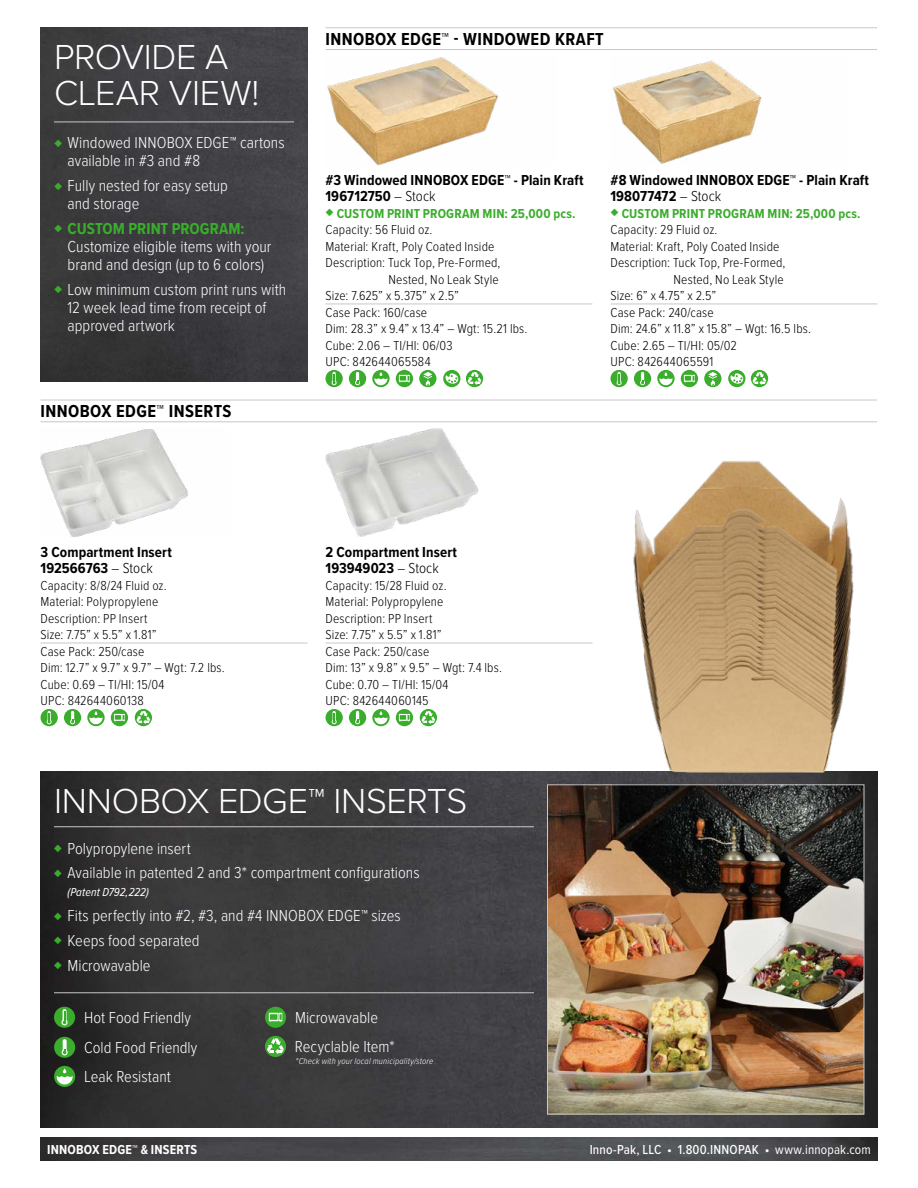
<style>
.page{position:relative;width:918px;height:1188px;background:#fff}
.page>*{position:absolute;margin:0;border:0;box-sizing:border-box;transform-origin:0 0}
.t1{font:300 36px/36px "Proxima Nova";letter-spacing:-.01em;color:#fff}
.t2{font:700 18px "Proxima Nova Cond";letter-spacing:.025em;color:#000}
.t3{font:300 16.5px/18px "Proxima Nova Cond";color:#fff}
.t4{font:700 15px/16.5px "Proxima Nova Cond";letter-spacing:.01em;color:#000}
.t5{font:300 13.5px/16.5px "Proxima Nova Cond";letter-spacing:.01em;color:#000}
.t6{font:700 13.5px "Proxima Nova Cond";letter-spacing:.015em;color:#3aad2c}
.t7{font:500 13.5px "Proxima Nova Cond";letter-spacing:.015em;color:#fff}
.t8{font:700 13.5px "Proxima Nova Cond";letter-spacing:.015em;color:#fff}
.t9{font:italic 12px "Proxima Nova Cond";color:#fff}
.t10{font:italic 300 9px "Proxima Nova Cond";letter-spacing:.02em;color:#fff}
.s1{color:#3aad2c}
.s2{font-weight:700;color:#3aad2c}
.s3{font-weight:300}
.s4{font-weight:400}
</style>
<div class="page">
<img style="left:40px;top:1138px;width:837px;height:23px">
<img style="left:40px;top:429px;width:148px;height:108px">
<img style="left:325px;top:428px;width:154px;height:109px">
<img style="left:613px;top:60px;width:148px;height:104px">
<img style="left:327px;top:57px;width:171px;height:108px">
<img style="left:40px;top:771px;width:838px;height:357px">
<img style="left:549px;top:786px;width:313px;height:326px">
<div style="left:547px;top:784px;width:317px;height:330px;border:1px solid #c7c8ca"></div>
<hr style="left:40px;top:421px;width:837px;height:1px;background:#c7c8ca">
<hr style="left:40px;top:400px;width:837px;height:1px;background:#c7c8ca">
<hr style="left:610px;top:304px;width:267px;height:1px;background:#c7c8ca">
<div style="left:610px;top:370px;width:18px;height:17px;background:#3aad2c;border-radius:50%"></div>
<svg style="left:617px;top:372px;width:5px;height:13px"></svg>
<div style="left:634px;top:370px;width:17px;height:17px;background:#3aad2c;border-radius:50%"></div>
<svg style="left:640px;top:372px;width:5px;height:13px"></svg>
<svg style="left:657px;top:370px;width:18px;height:17px"></svg>
<svg style="left:659px;top:372px;width:14px;height:14px"></svg>
<div style="left:728px;top:370px;width:17px;height:17px;background:#3aad2c;border-radius:50%"></div>
<svg style="left:730px;top:373px;width:13px;height:11px"></svg>
<svg style="left:681px;top:370px;width:17px;height:17px"></svg>
<svg style="left:684px;top:375px;width:11px;height:8px"></svg>
<div style="left:751px;top:370px;width:17px;height:17px;background:#3aad2c;border-radius:50%"></div>
<svg style="left:753px;top:372px;width:14px;height:13px"></svg>
<svg style="left:704px;top:370px;width:18px;height:17px"></svg>
<svg style="left:706px;top:371px;width:14px;height:15px"></svg>
<hr style="left:325px;top:304px;width:267px;height:1px;background:#c7c8ca">
<div style="left:325px;top:370px;width:18px;height:17px;background:#3aad2c;border-radius:50%"></div>
<svg style="left:332px;top:372px;width:5px;height:13px"></svg>
<div style="left:349px;top:370px;width:17px;height:17px;background:#3aad2c;border-radius:50%"></div>
<svg style="left:355px;top:372px;width:5px;height:13px"></svg>
<svg style="left:372px;top:370px;width:18px;height:17px"></svg>
<svg style="left:374px;top:372px;width:14px;height:14px"></svg>
<div style="left:443px;top:370px;width:17px;height:17px;background:#3aad2c;border-radius:50%"></div>
<svg style="left:445px;top:373px;width:13px;height:11px"></svg>
<svg style="left:396px;top:370px;width:17px;height:17px"></svg>
<svg style="left:399px;top:375px;width:11px;height:8px"></svg>
<div style="left:466px;top:370px;width:17px;height:17px;background:#3aad2c;border-radius:50%"></div>
<svg style="left:468px;top:372px;width:14px;height:13px"></svg>
<svg style="left:419px;top:370px;width:18px;height:17px"></svg>
<svg style="left:421px;top:371px;width:14px;height:15px"></svg>
<hr style="left:325px;top:49px;width:552px;height:1px;background:#c7c8ca">
<hr style="left:325px;top:27px;width:552px;height:1px;background:#c7c8ca">
<hr style="left:326px;top:643px;width:267px;height:1px;background:#c7c8ca">
<div style="left:326px;top:709px;width:17px;height:17px;background:#3aad2c;border-radius:50%"></div>
<svg style="left:332px;top:711px;width:5px;height:13px"></svg>
<div style="left:349px;top:709px;width:17px;height:17px;background:#3aad2c;border-radius:50%"></div>
<svg style="left:355px;top:711px;width:5px;height:13px"></svg>
<svg style="left:372px;top:709px;width:18px;height:17px"></svg>
<svg style="left:374px;top:711px;width:14px;height:14px"></svg>
<div style="left:420px;top:709px;width:17px;height:17px;background:#3aad2c;border-radius:50%"></div>
<svg style="left:422px;top:711px;width:13px;height:13px"></svg>
<svg style="left:396px;top:709px;width:17px;height:17px"></svg>
<svg style="left:399px;top:714px;width:11px;height:8px"></svg>
<hr style="left:41px;top:643px;width:267px;height:1px;background:#c7c8ca">
<div style="left:41px;top:709px;width:17px;height:17px;background:#3aad2c;border-radius:50%"></div>
<svg style="left:47px;top:711px;width:5px;height:13px"></svg>
<div style="left:64px;top:709px;width:17px;height:17px;background:#3aad2c;border-radius:50%"></div>
<svg style="left:70px;top:711px;width:5px;height:13px"></svg>
<svg style="left:87px;top:709px;width:18px;height:17px"></svg>
<svg style="left:89px;top:711px;width:14px;height:14px"></svg>
<div style="left:135px;top:709px;width:17px;height:17px;background:#3aad2c;border-radius:50%"></div>
<svg style="left:137px;top:711px;width:13px;height:13px"></svg>
<svg style="left:111px;top:709px;width:17px;height:17px"></svg>
<svg style="left:114px;top:714px;width:11px;height:8px"></svg>
<div style="left:54px;top:1007px;width:21px;height:21px;background:#3aad2c;border-radius:50%"></div>
<svg style="left:62px;top:1009px;width:6px;height:16px"></svg>
<div style="left:54px;top:1037px;width:21px;height:21px;background:#3aad2c;border-radius:50%"></div>
<svg style="left:62px;top:1039px;width:6px;height:16px"></svg>
<svg style="left:54px;top:1066px;width:21px;height:21px"></svg>
<svg style="left:57px;top:1068px;width:16px;height:17px"></svg>
<svg style="left:265px;top:1007px;width:21px;height:21px"></svg>
<svg style="left:269px;top:1013px;width:13px;height:9px"></svg>
<div style="left:265px;top:1036px;width:21px;height:21px;background:#3aad2c;border-radius:50%"></div>
<svg style="left:267px;top:1038px;width:17px;height:16px"></svg>
<hr style="left:54px;top:826px;width:480px;height:1px;background:#c7c8ca">
<img style="left:41px;top:27px;width:267px;height:355px">
<hr style="left:54px;top:992px;width:480px;height:1px;background:#c7c8ca">
<hr style="left:54px;top:122px;width:240px;height:1px;background:#c7c8ca">
<img style="left:630px;top:461px;width:228px;height:317px">
<h1 class="t1" style="left:54px;top:40px;width:207px">PROVIDE A<br>CLEAR VIEW!</h1>
<p class="t3" style="left:68px;top:134px;width:219px;text-indent:-14px"><span class="s1">◆</span> Windowed INNOBOX EDGE™ cartons available in #3 and #8</p>
<p class="t3" style="left:68px;top:177px;width:162px;text-indent:-14px"><span class="s1">◆</span> Fully nested for easy setup and storage</p>
<p class="t3" style="left:68px;top:220px;width:205px;text-indent:-14px"><span class="s1">◆</span> <span class="s2">CUSTOM PRINT PROGRAM:<br></span>Customize eligible items with your brand and design (up to 6 colors)</p>
<p class="t3" style="left:68px;top:280px;width:220px;text-indent:-14px"><span class="s1">◆</span> Low minimum custom print runs with<br>12 week lead time from receipt of approved artwork</p>
<h2 class="t2" style="left:40px;top:401px;width:193px">INNOBOX EDGE™ INSERTS</h2>
<h2 class="t2" style="left:325px;top:28px;width:280px">INNOBOX EDGE™ - WINDOWED KRAFT</h2>
<p class="t4" style="left:325px;top:172px;width:260px">#3 Windowed INNOBOX EDGE™ - Plain Kraft<br>196712750 <span class="s3">– Stock</span></p>
<p class="t6" style="left:325px;top:205px;width:252px">◆ CUSTOM PRINT PROGRAM MIN: 25,000 pcs.</p>
<p class="t5" style="left:325px;top:222px;width:109px">Capacity: 56 Fluid oz.</p>
<p class="t5" style="left:325px;top:238px;width:171px">Material: Kraft, Poly Coated Inside</p>
<p class="t5" style="left:325px;top:255px;width:177px">Description: Tuck Top, Pre-Formed,</p>
<p class="t5" style="left:388px;top:271px;width:112px">Nested, No Leak Style</p>
<p class="t5" style="left:325px;top:288px;width:135px">Size: 7.625” x 5.375” x 2.5”</p>
<p class="t5" style="left:325px;top:304px;width:103px">Case Pack: 160/case</p>
<p class="t5" style="left:325px;top:321px;width:204px">Dim: 28.3” x 9.4” x 13.4” – Wgt: 15.21 lbs.</p>
<p class="t5" style="left:325px;top:337px;width:129px">Cube: 2.06 – TI/HI: 06/03</p>
<p class="t5" style="left:325px;top:354px;width:107px">UPC: 842644065584</p>
<p class="t4" style="left:610px;top:172px;width:260px">#8 Windowed INNOBOX EDGE™ - Plain Kraft<br>198077472 <span class="s3">– Stock</span></p>
<p class="t6" style="left:610px;top:205px;width:252px">◆ CUSTOM PRINT PROGRAM MIN: 25,000 pcs.</p>
<p class="t5" style="left:610px;top:222px;width:109px">Capacity: 29 Fluid oz.</p>
<p class="t5" style="left:610px;top:238px;width:171px">Material: Kraft, Poly Coated Inside</p>
<p class="t5" style="left:610px;top:255px;width:177px">Description: Tuck Top, Pre-Formed,</p>
<p class="t5" style="left:673px;top:271px;width:112px">Nested, No Leak Style</p>
<p class="t5" style="left:610px;top:288px;width:107px">Size: 6” x 4.75” x 2.5”</p>
<p class="t5" style="left:610px;top:304px;width:105px">Case Pack: 240/case</p>
<p class="t5" style="left:610px;top:321px;width:202px">Dim: 24.6” x 11.8” x 15.8” – Wgt: 16.5 lbs.</p>
<p class="t5" style="left:610px;top:337px;width:128px">Cube: 2.65 – TI/HI: 05/02</p>
<p class="t5" style="left:610px;top:354px;width:104px">UPC: 842644065591</p>
<p class="t4" style="left:41px;top:544px;width:133px">3 Compartment Insert<br>192566763 <span class="s3">– Stock</span></p>
<p class="t5" style="left:41px;top:577px;width:186px">Capacity: 8/8/24 Fluid oz.<br>Material: Polypropylene<br>Description: PP Insert<br>Size: 7.75” x 5.5” x 1.81”<br>Case Pack: 250/case<br>Dim: 12.7” x 9.7” x 9.7” – Wgt: 7.2 lbs.<br>Cube: 0.69 – TI/HI: 15/04<br>UPC: 842644060138</p>
<p class="t4" style="left:326px;top:544px;width:133px">2 Compartment Insert<br>193949023 <span class="s3">– Stock</span></p>
<p class="t5" style="left:326px;top:577px;width:178px">Capacity: 15/28 Fluid oz.<br>Material: Polypropylene<br>Description: PP Insert<br>Size: 7.75” x 5.5” x 1.81”<br>Case Pack: 250/case<br>Dim: 13” x 9.8” x 9.5” – Wgt: 7.4 lbs.<br>Cube: 0.70 – TI/HI: 15/04<br>UPC: 842644060145</p>
<h1 class="t1" style="left:54px;top:784px;width:415px">INNOBOX EDGE™ INSERTS</h1>
<p class="t3" style="left:54px;top:839px;width:138px"><span class="s1">◆</span> Polypropylene insert</p>
<p class="t3" style="left:54px;top:864px;width:367px"><span class="s1">◆</span> Available in patented 2 and 3* compartment configurations</p>
<p class="t9" style="left:67px;top:885px;width:83px">(Patent D792,222)</p>
<p class="t3" style="left:54px;top:907px;width:348px"><span class="s1">◆</span> Fits perfectly into #2, #3, and #4 INNOBOX EDGE™ sizes</p>
<p class="t3" style="left:54px;top:932px;width:147px"><span class="s1">◆</span> Keeps food separated</p>
<p class="t3" style="left:54px;top:956px;width:98px"><span class="s1">◆</span> Microwavable</p>
<p class="t3" style="left:84px;top:1003px;width:115px;line-height:29.5px">Hot Food Friendly<br>Cold Food Friendly<br>Leak Resistant</p>
<p class="t3" style="left:295px;top:1009px;width:85px">Microwavable</p>
<p class="t3" style="left:295px;top:1038px;width:101px">Recyclable Item*</p>
<p class="t10" style="left:296px;top:1056px;width:139px">*Check with your local municipality/store</p>
<p class="t8" style="left:47px;top:1142px;width:152px">INNOBOX EDGE™ &amp; INSERTS</p>
<p class="t7" style="left:590px;top:1140px;width:283px">Inno-Pak, LLC • 1.800.INNOPAK • <span class="s4">www.innopak.com</span></p>
</div>
